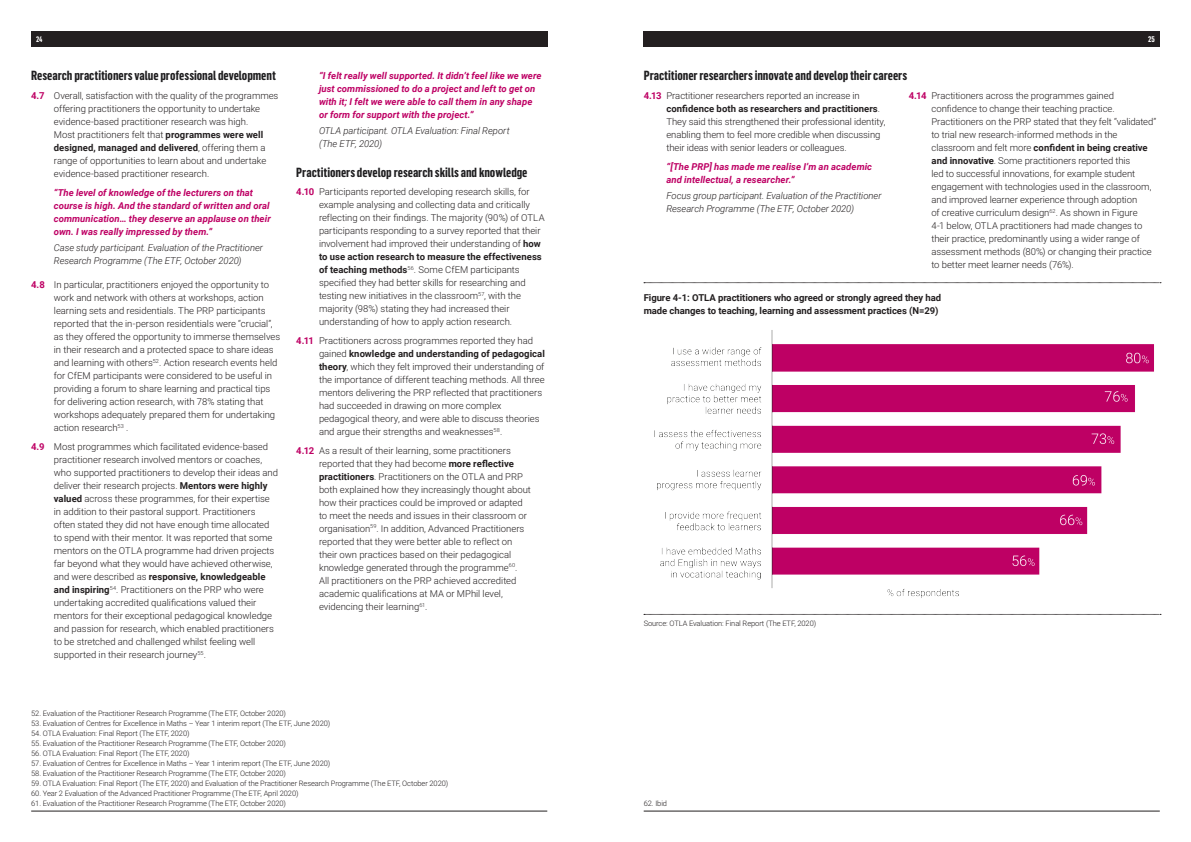
<style>
.page{position:relative;width:1191px;height:842px;background:#fff}
.page>*{position:absolute;margin:0;border:0;box-sizing:border-box;transform-origin:0 0}
.BODY_COPY_9_5___12_5{font:700 13px "Flama Condensed";letter-spacing:-.005em;color:#1f1e20}
.BODY_COPY_9_5___12_5-2{font:300 9.5px/13px "Roboto";letter-spacing:-.005em;color:#231f20}
.BODY_COPY_9_5___12_5-3{font:italic 700 9.5px/13px "Roboto";letter-spacing:.005em;color:#be0064}
.BODY_COPY_9_5___12_5-4{font:italic 300 9.5px/13px "Roboto";letter-spacing:-.005em;color:#231f20}
.t1{font:700 9.5px/13px "Roboto";letter-spacing:-.005em;color:#231f20}
.t2{font:700 8px "Flama Condensed";color:#fff}
.t3{font:700 7.8px "Flama Condensed";color:#fff}
.t4{font:300 7.5px "Roboto";letter-spacing:-.01em;color:#231f20}
.s1{font-weight:700;color:#be0064}
.s2{font-weight:700}
</style>
<div class="page">
<img style="left:654px;top:330px;width:508px;height:285px">
<svg style="left:644px;top:282px;width:517px;height:1px"></svg>
<svg style="left:644px;top:614px;width:517px;height:1px"></svg>
<div style="left:643px;top:31px;width:516px;height:16px;background:#231f20"></div>
<div style="left:31px;top:32px;width:516px;height:15px;background:#231f20"></div>
<hr style="left:31px;top:811px;width:516px;height:1px;background:#231f20">
<hr style="left:643px;top:811px;width:516px;height:1px;background:#231f20">
<p class="t3" style="left:36px;top:34px;width:8px">24</p>
<p class="t2" style="left:1148px;top:34px;width:8px">25</p>
<p class="BODY_COPY_9_5___12_5" style="left:31px;top:67px;width:246px">Research practitioners value professional development</p>
<p class="BODY_COPY_9_5___12_5" style="left:643px;top:67px;width:265px">Practitioner researchers innovate and develop their careers</p>
<p class="BODY_COPY_9_5___12_5-3" style="left:319px;top:69px;width:224px">“I felt really well supported. It didn’t feel like we were just commissioned to do a project and left to get on with it; I felt we were able to call them in any shape or form for support with the project.”</p>
<p class="BODY_COPY_9_5___12_5-4" style="left:319px;top:124px;width:192px">OTLA participant. OTLA Evaluation: Final Report (The ETF, 2020)</p>
<p class="BODY_COPY_9_5___12_5" style="left:296px;top:164px;width:233px">Practitioners develop research skills and knowledge</p>
<p class="BODY_COPY_9_5___12_5-2" style="left:319px;top:185px;width:227px;text-indent:-23px"><span class="s1">4.10</span> Participants reported developing research skills, for example analysing and collecting data and critically reflecting on their findings. The majority (90%) of OTLA participants responding to a survey reported that their involvement had improved their understanding of <span class="s2">how to use action research to measure the effectiveness of teaching methods</span><sup>56</sup>. Some CfEM participants specified they had better skills for researching and testing new initiatives in the classroom<sup>57</sup>, with the majority (98%) stating they had increased their understanding of how to apply action research.</p>
<p class="BODY_COPY_9_5___12_5-2" style="left:319px;top:334px;width:227px;text-indent:-23px"><span class="s1">4.11</span> Practitioners across programmes reported they had gained <span class="s2">knowledge and understanding of pedagogical theory</span>, which they felt improved their understanding of the importance of different teaching methods. All three mentors delivering the PRP reflected that practitioners had succeeded in drawing on more complex pedagogical theory, and were able to discuss theories and argue their strengths and weaknesses<sup>58</sup>.</p>
<p class="BODY_COPY_9_5___12_5-2" style="left:319px;top:443px;width:213px;text-indent:-23px"><span class="s1">4.12</span> As a result of their learning, some practitioners reported that they had become <span class="s2">more reflective practitioners</span>. Practitioners on the OTLA and PRP both explained how they increasingly thought about how their practices could be improved or adapted to meet the needs and issues in their classroom or organisation<sup>59</sup>. In addition, Advanced Practitioners reported that they were better able to reflect on their own practices based on their pedagogical knowledge generated through the programme<sup>60</sup>.<br>All practitioners on the PRP achieved accredited academic qualifications at MA or MPhil level, evidencing their learning<sup>61</sup>.</p>
<p class="BODY_COPY_9_5___12_5-2" style="left:54px;top:89px;width:226px;text-indent:-23px"><span class="s1">4.7</span> Overall, satisfaction with the quality of the programmes offering practitioners the opportunity to undertake evidence-based practitioner research was high.<br>Most practitioners felt that <span class="s2">programmes were well designed, managed and delivered</span>, offering them a range of opportunities to learn about and undertake evidence-based practitioner research.</p>
<p class="BODY_COPY_9_5___12_5-3" style="left:54px;top:186px;width:218px">“The level of knowledge of the lecturers on that course is high. And the standard of written and oral communication… they deserve an applause on their own. I was really impressed by them.”</p>
<p class="BODY_COPY_9_5___12_5-4" style="left:54px;top:241px;width:211px">Case study participant. Evaluation of the Practitioner<br>Research Programme (The ETF, October 2020)</p>
<p class="BODY_COPY_9_5___12_5-2" style="left:54px;top:278px;width:228px;text-indent:-23px"><span class="s1">4.8</span> In particular, practitioners enjoyed the opportunity to work and network with others at workshops, action learning sets and residentials. The PRP participants reported that the in-person residentials were “crucial”, as they offered the opportunity to immerse themselves in their research and a protected space to share ideas and learning with others<sup>52</sup>. Action research events held for CfEM participants were considered to be useful in providing a forum to share learning and practical tips for delivering action research, with 78% stating that workshops adequately prepared them for undertaking action research<sup>53</sup> .</p>
<p class="BODY_COPY_9_5___12_5-2" style="left:54px;top:440px;width:226px;text-indent:-23px"><span class="s1">4.9</span> Most programmes which facilitated evidence-based practitioner research involved mentors or coaches, who supported practitioners to develop their ideas and deliver their research projects. <span class="s2">Mentors were highly valued</span> across these programmes, for their expertise in addition to their pastoral support. Practitioners often stated they did not have enough time allocated to spend with their mentor. It was reported that some mentors on the OTLA programme had driven projects far beyond what they would have achieved otherwise, and were described as <span class="s2">responsive, knowledgeable and inspiring</span><sup>54</sup>. Practitioners on the PRP who were undertaking accredited qualifications valued their mentors for their exceptional pedagogical knowledge and passion for research, which enabled practitioners to be stretched and challenged whilst feeling well supported in their research journey<sup>55</sup>.</p>
<p class="BODY_COPY_9_5___12_5-2" style="left:666px;top:89px;width:221px;text-indent:-23px"><span class="s1">4.13</span> Practitioner researchers reported an increase in <span class="s2">confidence both as researchers and practitioners</span>.<br>They said this strengthened their professional identity, enabling them to feel more credible when discussing their ideas with senior leaders or colleagues.</p>
<p class="BODY_COPY_9_5___12_5-3" style="left:666px;top:160px;width:207px">“[The PRP] has made me realise I’m an academic and intellectual, a researcher.”</p>
<p class="BODY_COPY_9_5___12_5-4" style="left:666px;top:189px;width:217px">Focus group participant. Evaluation of the Practitioner<br>Research Programme (The ETF, October 2020)</p>
<p class="BODY_COPY_9_5___12_5-2" style="left:931px;top:89px;width:226px;text-indent:-23px"><span class="s1">4.14</span> Practitioners across the programmes gained confidence to change their teaching practice.<br>Practitioners on the PRP stated that they felt “validated” to trial new research-informed methods in the classroom and felt more <span class="s2">confident in being creative and innovative</span>. Some practitioners reported this<br>led to successful innovations, for example student engagement with technologies used in the classroom, and improved learner experience through adoption<br>of creative curriculum design<sup>62</sup>. As shown in Figure<br>4-1 below, OTLA practitioners had made changes to their practice, predominantly using a wider range of assessment methods (80%) or changing their practice to better meet learner needs (76%).</p>
<p class="t1" style="left:643px;top:291px;width:299px">Figure 4-1: OTLA practitioners who agreed or strongly agreed they had made changes to teaching, learning and assessment practices (N=29)</p>
<p class="t4" style="left:643px;top:618px;width:174px">Source: OTLA Evaluation: Final Report (The ETF, 2020)</p>
<p class="t4" style="left:31px;top:708px;width:256px">52. Evaluation of the Practitioner Research Programme (The ETF, October 2020)</p>
<p class="t4" style="left:31px;top:718px;width:301px">53. Evaluation of Centres for Excellence in Maths – Year 1 interim report (The ETF, June 2020)</p>
<p class="t4" style="left:31px;top:728px;width:160px">54. OTLA Evaluation: Final Report (The ETF, 2020)</p>
<p class="t4" style="left:31px;top:738px;width:256px">55. Evaluation of the Practitioner Research Programme (The ETF, October 2020)</p>
<p class="t4" style="left:31px;top:748px;width:160px">56. OTLA Evaluation: Final Report (The ETF, 2020)</p>
<p class="t4" style="left:31px;top:758px;width:301px">57. Evaluation of Centres for Excellence in Maths – Year 1 interim report (The ETF, June 2020)</p>
<p class="t4" style="left:31px;top:768px;width:256px">58. Evaluation of the Practitioner Research Programme (The ETF, October 2020)</p>
<p class="t4" style="left:31px;top:778px;width:418px">59. OTLA Evaluation: Final Report (The ETF, 2020) and Evaluation of the Practitioner Research Programme (The ETF, October 2020)</p>
<p class="t4" style="left:31px;top:788px;width:269px">60. Year 2 Evaluation of the Advanced Practitioner Programme (The ETF, April 2020)</p>
<p class="t4" style="left:31px;top:798px;width:256px">61. Evaluation of the Practitioner Research Programme (The ETF, October 2020)</p>
<p class="t4" style="left:643px;top:798px;width:25px">62. Ibid</p>
</div>
